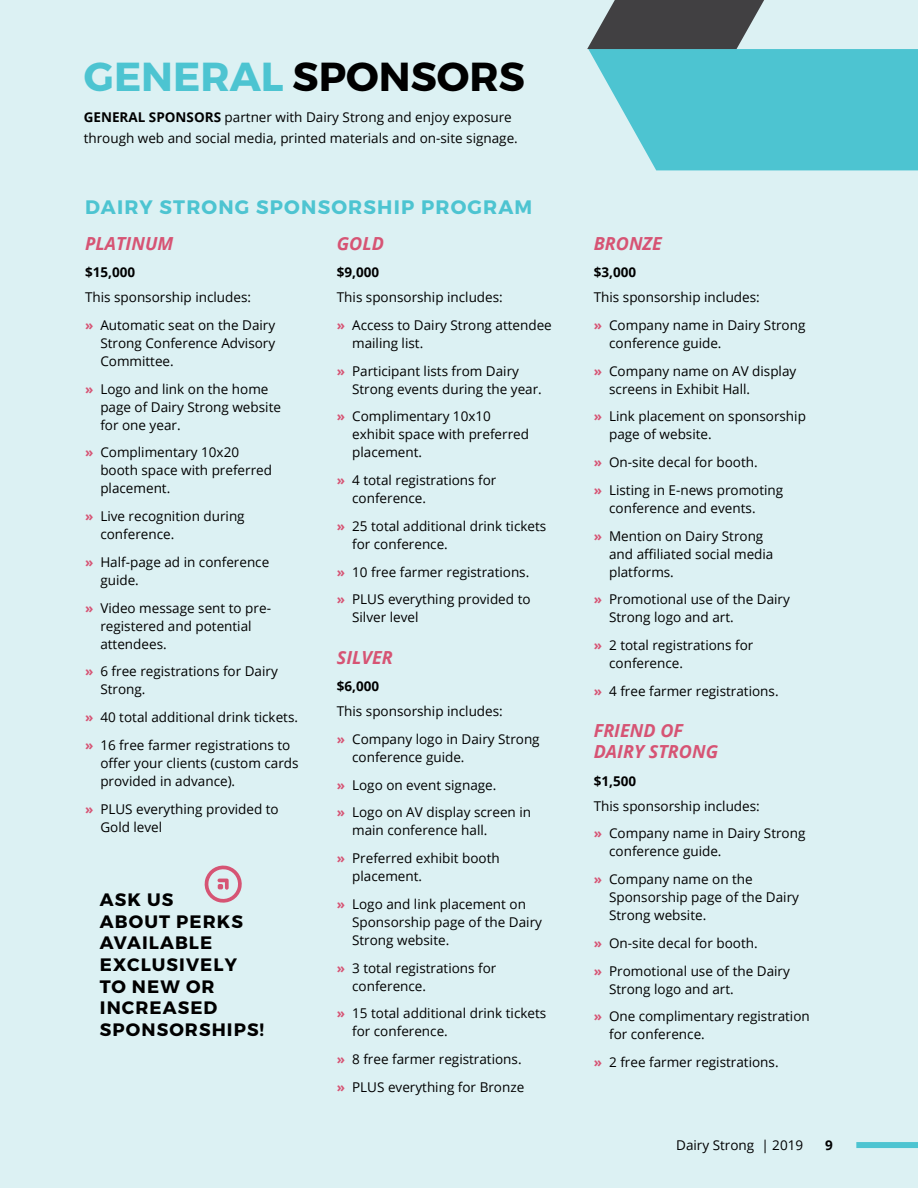
<style>
.page{position:relative;width:918px;height:1188px;background:#dcf1f3}
.page>*{position:absolute;margin:0;border:0;box-sizing:border-box;transform-origin:0 0}
.t1{font:700 40.5px "Montserrat";color:#000}
.t2{font:700 19.5px "Montserrat";letter-spacing:.06em;color:#4dc4d1}
.t3{font:700 18px/21.6px "Montserrat";letter-spacing:.06em;color:#000}
.t4{font:italic 700 18px/21px "Open Sans";color:#d65474}
.t5{font:13.5px/27.8px "Open Sans";color:#000}
.t6{font:700 13.5px "Open Sans";color:#000}
.s1{color:#4dc4d1}
.s2{font-weight:700}
.s3{font-weight:700;color:#d65474}
</style>
<div class="page">
<svg style="left:587px;top:0;width:331px;height:170px"></svg>
<svg style="left:204px;top:865px;width:38px;height:38px"></svg>
<div style="left:856px;top:1142px;width:62px;height:6px;background:#4dc4d1"></div>
<h1 class="t1" style="left:84px;top:52px;width:442px"><span class="s1">GENERAL</span> SPONSORS</h1>
<p class="t5" style="left:84px;top:106px;width:436px;line-height:21px"><span class="s2">GENERAL SPONSORS</span> partner with Dairy Strong and enjoy exposure through web and social media, printed materials and on-site signage.</p>
<h2 class="t2" style="left:85px;top:195px;width:449px">DAIRY STRONG SPONSORSHIP PROGRAM</h2>
<h3 class="t4" style="left:85px;top:232px;width:90px">PLATINUM</h3>
<p class="t6" style="left:85px;top:263px;width:52px">$15,000</p>
<p class="t5" style="left:85px;top:283px;width:192px">This sponsorship includes:<br><span class="s3">»</span> Automatic seat on the Dairy</p>
<p class="t5" style="left:100px;top:334px;width:176px;line-height:18px">Strong Conference Advisory<br>Committee.</p>
<p class="t5" style="left:100px;top:379px;width:182px;line-height:18px;text-indent:-15px"><span class="s3">»</span> Logo and link on the home page of Dairy Strong website for one year.</p>
<p class="t5" style="left:100px;top:443px;width:173px;line-height:18px;text-indent:-15px"><span class="s3">»</span> Complimentary 10x20 booth space with preferred placement.</p>
<p class="t5" style="left:100px;top:507px;width:146px;line-height:18px;text-indent:-15px"><span class="s3">»</span> Live recognition during conference.</p>
<p class="t5" style="left:100px;top:553px;width:170px;line-height:18px;text-indent:-15px"><span class="s3">»</span> Half-page ad in conference guide.</p>
<p class="t5" style="left:100px;top:598px;width:172px;line-height:18px;text-indent:-15px"><span class="s3">»</span> Video message sent to pre&shy;registered and potential attendees.</p>
<p class="t5" style="left:100px;top:662px;width:179px;line-height:18px;text-indent:-15px"><span class="s3">»</span> 6 free registrations for Dairy<br>Strong.</p>
<p class="t5" style="left:85px;top:703px;width:215px"><span class="s3">»</span> 40 total additional drink tickets. <span class="s3">»</span> 16 free farmer registrations to</p>
<p class="t5" style="left:100px;top:754px;width:200px;line-height:18px">offer your clients (custom cards provided in advance).</p>
<p class="t5" style="left:100px;top:799px;width:180px;line-height:18px;text-indent:-15px"><span class="s3">»</span> PLUS everything provided to<br>Gold level</p>
<h3 class="t4" style="left:337px;top:232px;width:49px">GOLD</h3>
<p class="t6" style="left:337px;top:263px;width:44px">$9,000</p>
<p class="t5" style="left:337px;top:283px;width:217px">This sponsorship includes:<br><span class="s3">»</span> Access to Dairy Strong attendee</p>
<p class="t5" style="left:337px;top:329px;width:184px;text-indent:15px">mailing list.<br><span class="s3">»</span> Participant lists from Dairy</p>
<p class="t5" style="left:337px;top:375px;width:207px;text-indent:15px">Strong events during the year. <span class="s3">»</span> Complimentary 10x10</p>
<p class="t5" style="left:352px;top:425px;width:178px;line-height:18px">exhibit space with preferred placement.</p>
<p class="t5" style="left:352px;top:471px;width:146px;line-height:18px;text-indent:-15px"><span class="s3">»</span> 4 total registrations for conference.</p>
<p class="t5" style="left:352px;top:517px;width:196px;line-height:18px;text-indent:-15px"><span class="s3">»</span> 25 total additional drink tickets for conference.</p>
<p class="t5" style="left:337px;top:558px;width:195px"><span class="s3">»</span> 10 free farmer registrations. <span class="s3">»</span> PLUS everything provided to</p>
<p class="t5" style="left:352px;top:603px;width:68px">Silver level</p>
<h3 class="t4" style="left:337px;top:646px;width:57px">SILVER</h3>
<p class="t6" style="left:337px;top:677px;width:44px">$6,000</p>
<p class="t5" style="left:337px;top:697px;width:204px">This sponsorship includes:<br><span class="s3">»</span> Company logo in Dairy Strong</p>
<p class="t5" style="left:337px;top:743px;width:196px;text-indent:15px">conference guide.<br><span class="s3">»</span> Logo on event signage.<br><span class="s3">»</span> Logo on AV display screen in</p>
<p class="t5" style="left:337px;top:816px;width:165px;text-align:center">main conference hall.<br><span class="s3">»</span> Preferred exhibit booth</p>
<p class="t5" style="left:337px;top:862px;width:191px;text-indent:15px">placement.<br><span class="s3">»</span> Logo and link placement on</p>
<p class="t5" style="left:352px;top:913px;width:191px;line-height:18px">Sponsorship page of the Dairy<br>Strong website.</p>
<p class="t5" style="left:352px;top:958px;width:146px;line-height:18px;text-indent:-15px"><span class="s3">»</span> 3 total registrations for conference.</p>
<p class="t5" style="left:352px;top:1004px;width:196px;line-height:18px;text-indent:-15px"><span class="s3">»</span> 15 total additional drink tickets for conference.</p>
<p class="t5" style="left:337px;top:1045px;width:189px"><span class="s3">»</span> 8 free farmer registrations. <span class="s3">»</span> PLUS everything for Bronze</p>
<h3 class="t3" style="left:100px;top:889px;width:166px">ASK US<br>ABOUT PERKS<br>AVAILABLE<br>EXCLUSIVELY<br>TO NEW OR<br>INCREASED<br>SPONSORSHIPS!</h3>
<h3 class="t4" style="left:594px;top:232px;width:70px">BRONZE</h3>
<p class="t6" style="left:594px;top:263px;width:44px">$3,000</p>
<p class="t5" style="left:594px;top:283px;width:213px">This sponsorship includes:<br><span class="s3">»</span> Company name in Dairy Strong</p>
<p class="t5" style="left:594px;top:329px;width:204px;text-indent:15px">conference guide.<br><span class="s3">»</span> Company name on AV display</p>
<p class="t5" style="left:594px;top:375px;width:214px;text-indent:15px">screens in Exhibit Hall.<br><span class="s3">»</span> Link placement on sponsorship</p>
<p class="t5" style="left:594px;top:420px;width:191px;text-indent:15px">page of website.<br><span class="s3">»</span> On-site decal for booth.<br><span class="s3">»</span> Listing in E-news promoting</p>
<p class="t5" style="left:594px;top:494px;width:171px;text-align:center">conference and events.<br><span class="s3">»</span> Mention on Dairy Strong</p>
<p class="t5" style="left:609px;top:544px;width:166px;line-height:18px">and affiliated social media platforms.</p>
<p class="t5" style="left:609px;top:590px;width:182px;line-height:18px;text-indent:-15px"><span class="s3">»</span> Promotional use of the Dairy<br>Strong logo and art.</p>
<p class="t5" style="left:609px;top:636px;width:146px;line-height:18px;text-indent:-15px"><span class="s3">»</span> 2 total registrations for conference.</p>
<p class="t5" style="left:594px;top:677px;width:186px"><span class="s3">»</span> 4 free farmer registrations.</p>
<h3 class="t4" style="left:594px;top:720px;width:126px">FRIEND OF<br>DAIRY STRONG</h3>
<p class="t6" style="left:594px;top:771px;width:44px">$1,500</p>
<p class="t5" style="left:594px;top:792px;width:213px">This sponsorship includes:<br><span class="s3">»</span> Company name in Dairy Strong</p>
<p class="t5" style="left:594px;top:837px;width:160px;text-indent:15px">conference guide.<br><span class="s3">»</span> Company name on the</p>
<p class="t5" style="left:609px;top:888px;width:191px;line-height:18px">Sponsorship page of the Dairy<br>Strong website.</p>
<p class="t5" style="left:594px;top:929px;width:198px"><span class="s3">»</span> On-site decal for booth.<br><span class="s3">»</span> Promotional use of the Dairy</p>
<p class="t5" style="left:594px;top:975px;width:217px;text-indent:15px">Strong logo and art.<br><span class="s3">»</span> One complimentary registration</p>
<p class="t5" style="left:594px;top:1020px;width:186px;text-indent:15px">for conference.<br><span class="s3">»</span> 2 free farmer registrations.</p>
<p class="t5" style="left:676px;top:1131px;width:128px">Dairy Strong | 2019</p>
<p class="t6" style="left:825px;top:1136px;width:9px">9</p>
</div>
